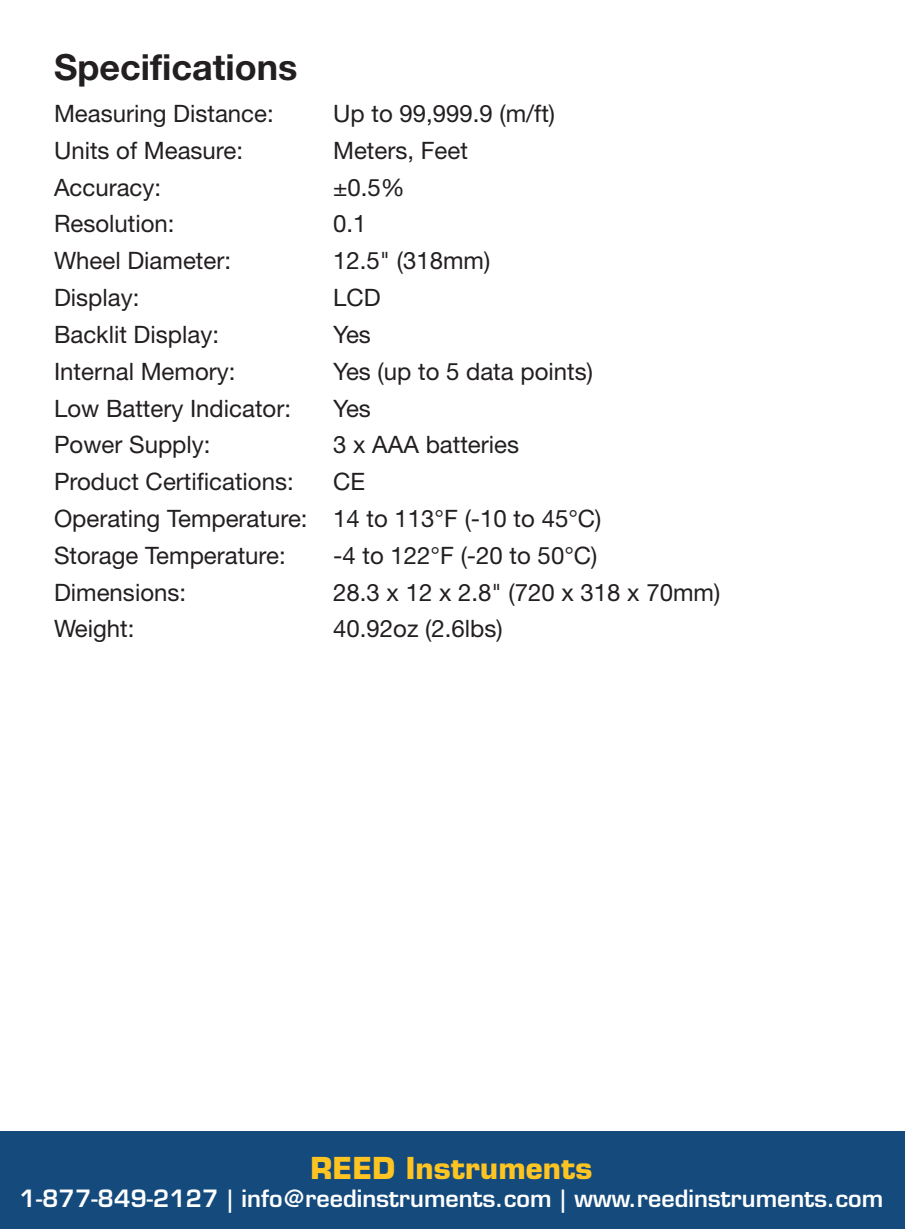
<style>
.page{position:relative;width:905px;height:1229px;background:#fff}
.page>*{position:absolute;margin:0;border:0;box-sizing:border-box;transform-origin:0 0}
.t1{font:700 36px "Helvetica Neue LT Std";color:#231f20}
.t2{font:700 29.4px "Eurostile LT Std";color:#fec422}
.t3{font:26.1px "Impact LT Std";color:#fece08;scale:1.18 1}
.t4{font:24px/36.9px "Helvetica Neue LT Std";color:#231f20}
.t5{font:600 23.4px "Eurostile LT Std";color:#fff}
</style>
<div class="page">
<div style="left:0;top:1131px;width:904px;height:97px;background:#144a7c"></div>
<h1 class="t1" style="left:54px;top:45px;width:245px">Specifications</h1>
<p class="t4" style="left:54px;top:95px;width:221px">Measuring Distance:</p>
<p class="t4" style="left:333px;top:95px;width:223px">Up to 99,999.9 (m/ft)</p>
<p class="t4" style="left:54px;top:131px;width:190px">Units of Measure:</p>
<p class="t4" style="left:333px;top:131px;width:136px">Meters, Feet</p>
<p class="t4" style="left:54px;top:168px;width:109px">Accuracy:</p>
<p class="t4" style="left:333px;top:168px;width:73px">±0.5%</p>
<p class="t4" style="left:54px;top:205px;width:122px">Resolution:</p>
<p class="t4" style="left:333px;top:205px;width:35px">0.1</p>
<p class="t4" style="left:54px;top:242px;width:178px">Wheel Diameter:</p>
<p class="t4" style="left:333px;top:242px;width:159px">12.5" (318mm)</p>
<p class="t4" style="left:54px;top:279px;width:87px">Display:</p>
<p class="t4" style="left:333px;top:279px;width:49px">LCD</p>
<p class="t4" style="left:54px;top:315px;width:166px">Backlit Display:</p>
<p class="t4" style="left:333px;top:315px;width:39px">Yes</p>
<p class="t4" style="left:54px;top:352px;width:183px">Internal Memory:</p>
<p class="t4" style="left:333px;top:352px;width:261px">Yes (up to 5 data points)</p>
<p class="t4" style="left:54px;top:389px;width:238px">Low Battery Indicator:</p>
<p class="t4" style="left:333px;top:389px;width:39px">Yes</p>
<p class="t4" style="left:54px;top:426px;width:158px">Power Supply:</p>
<p class="t4" style="left:333px;top:426px;width:187px">3 x AAA batteries</p>
<p class="t4" style="left:54px;top:463px;width:241px">Product Certifications:</p>
<p class="t4" style="left:54px;top:463px;width:549px;text-indent:279px">CE<br>Operating Temperature: 14 to 113°F (-10 to 45°C)<br>Storage Temperature:</p>
<p class="t4" style="left:333px;top:536px;width:266px">-4 to 122°F (-20 to 50°C)</p>
<p class="t4" style="left:54px;top:573px;width:134px">Dimensions:</p>
<p class="t4" style="left:333px;top:573px;width:388px">28.3 x 12 x 2.8" (720 x 318 x 70mm)</p>
<p class="t4" style="left:54px;top:610px;width:82px">Weight:</p>
<p class="t4" style="left:333px;top:610px;width:171px">40.92oz (2.6lbs)</p>
<p class="t2" style="left:310px;top:1149px;width:283px">REED Instruments</p>
<p class="t5" style="left:20px;top:1183px;width:865px">1-877-849-2127 | info@reedinstruments.com | www.reedinstruments.com</p>
<p class="t3" style="left:245px;top:1157px;width:126px">INSTRUMENTS</p>
</div>
